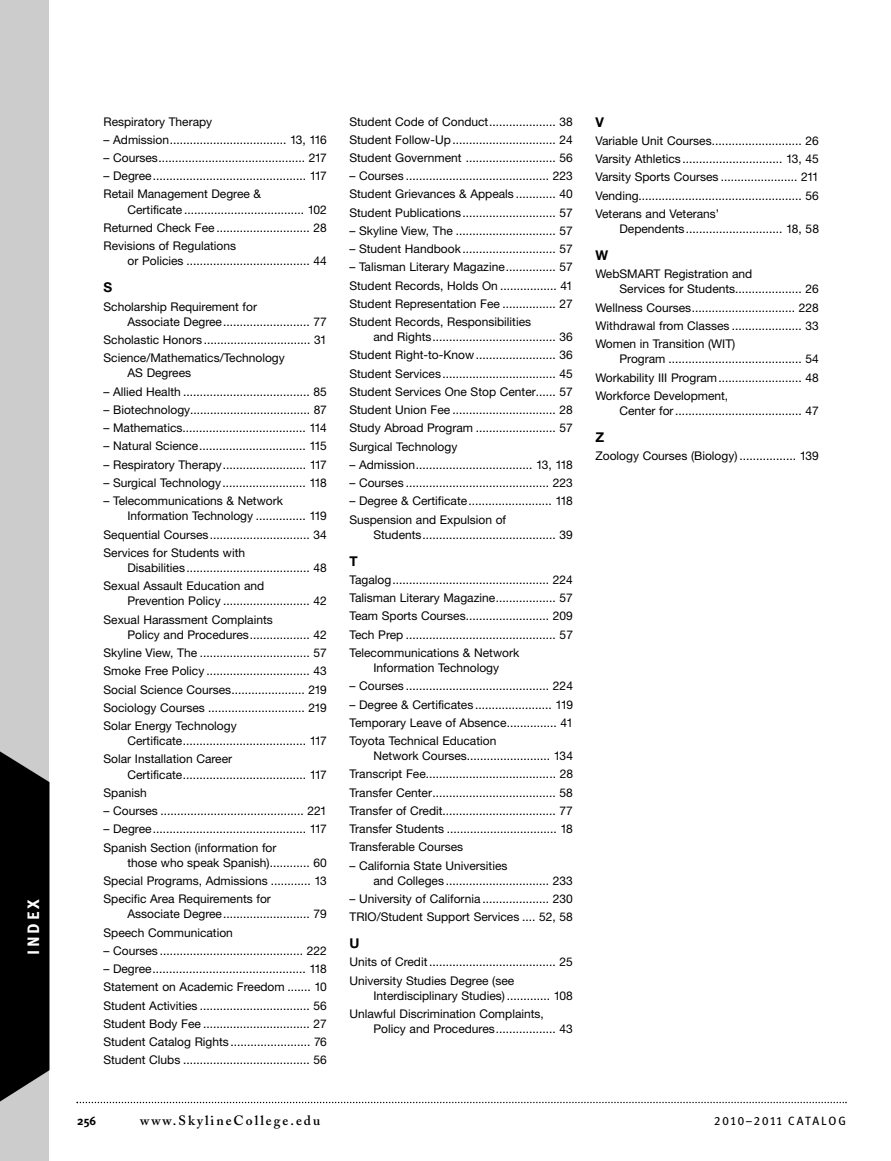
<style>
.page{position:relative;width:891px;height:1161px;background:#fff}
.page>*{position:absolute;margin:0;border:0;box-sizing:border-box;transform-origin:0 0}
.t1{font:700 16.5px "Meta Plus";letter-spacing:.165em;color:#fff}
.t2{font:600 13.5px "Adobe Caslon";letter-spacing:.15em;color:#000}
.t3{font:700 13.5px "Helvetica Neue";color:#000}
.t4{font:12px/18.3px "Helvetica Neue";color:#000}
.t5{font:12px "Meta Plus Book Caps";letter-spacing:.125em;color:#000}
.t6{font:700 12px "Meta Plus";color:#000}
</style>
<div class="page">
<div style="left:0;top:0;width:50px;height:1161px;background:#ccc"></div>
<svg style="left:0;top:743px;width:50px;height:367px;background:#1a1a1a"></svg>
<svg style="left:76px;top:1102px;width:771px;height:1px"></svg>
<h1 class="t1" style="left:24px;top:955px;width:58px;rotate:-90deg">INDEX</h1>
<p class="t4" style="left:104px;top:113px;width:110px">Respiratory Therapy</p>
<p class="t4" style="left:103px;top:132px;width:225px">– Admission................................... 13, 116</p>
<p class="t4" style="left:104px;top:150px;width:225px">– Courses............................................ 217</p>
<p class="t4" style="left:104px;top:168px;width:225px">– Degree.............................................. 117<br>Retail Management Degree &amp;</p>
<p class="t4" style="left:104px;top:202px;width:225px;text-align:justify;text-indent:24px">Certificate .................................... 102<br>Returned Check Fee ............................ 28<br>Revisions of Regulations</p>
<p class="t4" style="left:128px;top:253px;width:201px">or Policies ..................................... 44</p>
<p class="t3" style="left:104px;top:283px;width:10px">S</p>
<p class="t4" style="left:127px;top:300px;width:201px;line-height:15.3px;text-indent:-24px">Scholarship Requirement for<br>Associate Degree.......................... 77</p>
<p class="t4" style="left:103px;top:332px;width:225px">Scholastic Honors ................................ 31<br>Science/Mathematics/Technology</p>
<p class="t4" style="left:127px;top:365px;width:65px">AS Degrees</p>
<p class="t4" style="left:103px;top:383px;width:225px">– Allied Health ...................................... 85</p>
<p class="t4" style="left:103px;top:402px;width:225px">– Biotechnology.................................... 87</p>
<p class="t4" style="left:104px;top:420px;width:225px">– Mathematics..................................... 114</p>
<p class="t4" style="left:104px;top:438px;width:225px">– Natural Science................................ 115</p>
<p class="t4" style="left:104px;top:456px;width:225px">– Respiratory Therapy......................... 117</p>
<p class="t4" style="left:104px;top:475px;width:225px">– Surgical Technology......................... 118</p>
<p class="t4" style="left:128px;top:494px;width:201px;line-height:15.3px;text-indent:-24px">– Telecommunications &amp; Network<br>Information Technology ............... 119</p>
<p class="t4" style="left:104px;top:526px;width:225px">Sequential Courses.............................. 34<br>Services for Students with</p>
<p class="t4" style="left:104px;top:560px;width:225px;text-indent:24px">Disabilities ..................................... 48<br>Sexual Assault Education and</p>
<p class="t4" style="left:104px;top:593px;width:225px;text-indent:24px">Prevention Policy .......................... 42<br>Sexual Harassment Complaints</p>
<p class="t4" style="left:104px;top:627px;width:225px;text-align:justify;text-indent:24px">Policy and Procedures.................. 42<br>Skyline View, The ................................. 57<br>Smoke Free Policy ............................... 43<br>Social Science Courses...................... 219<br>Sociology Courses ............................. 219<br>Solar Energy Technology</p>
<p class="t4" style="left:104px;top:733px;width:225px;text-indent:24px">Certificate..................................... 117<br>Solar Installation Career</p>
<p class="t4" style="left:104px;top:766px;width:225px;text-indent:24px">Certificate..................................... 117<br>Spanish</p>
<p class="t4" style="left:104px;top:803px;width:225px">– Courses ........................................... 221</p>
<p class="t4" style="left:103px;top:821px;width:225px">– Degree.............................................. 117<br>Spanish Section (information for</p>
<p class="t4" style="left:103px;top:855px;width:225px;text-align:justify;text-indent:24px">those who speak Spanish)............ 60<br>Special Programs, Admissions ............ 13<br>Specific Area Requirements for</p>
<p class="t4" style="left:103px;top:906px;width:225px;text-indent:24px">Associate Degree.......................... 79<br>Speech Communication</p>
<p class="t4" style="left:103px;top:943px;width:225px">– Courses ........................................... 222</p>
<p class="t4" style="left:103px;top:961px;width:225px;text-align:justify">– Degree.............................................. 118<br>Statement on Academic Freedom ....... 10<br>Student Activities ................................. 56<br>Student Body Fee ................................ 27<br>Student Catalog Rights ........................ 76<br>Student Clubs ...................................... 56</p>
<p class="t4" style="left:349px;top:113px;width:225px;text-align:justify">Student Code of Conduct.................... 38<br>Student Follow-Up............................... 24<br>Student Government ........................... 56</p>
<p class="t4" style="left:349px;top:168px;width:225px;text-align:justify">– Courses ........................................... 223<br>Student Grievances &amp; Appeals ............ 40<br>Student Publications............................ 57</p>
<p class="t4" style="left:349px;top:223px;width:225px">– Skyline View, The .............................. 57</p>
<p class="t4" style="left:349px;top:241px;width:225px">– Student Handbook ............................ 57</p>
<p class="t4" style="left:349px;top:259px;width:225px;text-align:justify">– Talisman Literary Magazine............... 57<br>Student Records, Holds On ................. 41<br>Student Representation Fee ................ 27<br>Student Records, Responsibilities</p>
<p class="t4" style="left:349px;top:329px;width:225px;text-align:justify;text-indent:24px">and Rights..................................... 36<br>Student Right-to-Know........................ 36<br>Student Services.................................. 45<br>Student Services One Stop Center...... 57<br>Student Union Fee ............................... 28<br>Study Abroad Program ........................ 57<br>Surgical Technology</p>
<p class="t4" style="left:349px;top:457px;width:225px">– Admission................................... 13, 118</p>
<p class="t4" style="left:349px;top:475px;width:225px">– Courses ........................................... 223</p>
<p class="t4" style="left:349px;top:493px;width:225px">– Degree &amp; Certificate......................... 118<br>Suspension and Expulsion of</p>
<p class="t4" style="left:373px;top:526px;width:201px">Students........................................ 39</p>
<p class="t3" style="left:350px;top:556px;width:10px">T</p>
<p class="t4" style="left:350px;top:572px;width:225px;text-align:justify">Tagalog............................................... 224<br>Talisman Literary Magazine.................. 57<br>Team Sports Courses......................... 209<br>Tech Prep ............................................. 57<br>Telecommunications &amp; Network</p>
<p class="t4" style="left:374px;top:660px;width:127px">Information Technology</p>
<p class="t4" style="left:350px;top:678px;width:225px">– Courses ........................................... 224</p>
<p class="t4" style="left:350px;top:696px;width:225px;text-align:justify">– Degree &amp; Certificates ....................... 119<br>Temporary Leave of Absence............... 41<br>Toyota Technical Education</p>
<p class="t4" style="left:349px;top:748px;width:225px;text-align:justify;text-indent:24px">Network Courses......................... 134<br>Transcript Fee....................................... 28<br>Transfer Center..................................... 58<br>Transfer of Credit.................................. 77<br>Transfer Students ................................. 18<br>Transferable Courses</p>
<p class="t4" style="left:373px;top:859px;width:201px;line-height:15.3px;text-indent:-24px">– California State Universities<br>and Colleges ............................... 233</p>
<p class="t4" style="left:349px;top:891px;width:225px">– University of California .................... 230<br>TRIO/Student Support Services .... 52, 58</p>
<p class="t3" style="left:350px;top:939px;width:12px">U</p>
<p class="t4" style="left:349px;top:954px;width:225px">Units of Credit...................................... 25<br>University Studies Degree (see</p>
<p class="t4" style="left:349px;top:988px;width:225px;text-indent:24px">Interdisciplinary Studies) ............. 108<br>Unlawful Discrimination Complaints,</p>
<p class="t4" style="left:373px;top:1021px;width:201px">Policy and Procedures.................. 43</p>
<p class="t3" style="left:596px;top:117px;width:10px">V</p>
<p class="t4" style="left:596px;top:133px;width:225px;text-align:justify">Variable Unit Courses........................... 26<br>Varsity Athletics .............................. 13, 45<br>Varsity Sports Courses ....................... 211<br>Vending................................................. 56<br>Veterans and Veterans’</p>
<p class="t4" style="left:620px;top:221px;width:201px">Dependents............................. 18, 58</p>
<p class="t3" style="left:596px;top:250px;width:14px">W</p>
<p class="t4" style="left:619px;top:267px;width:201px;line-height:15.3px;text-indent:-24px">WebSMART Registration and<br>Services for Students.................... 26</p>
<p class="t4" style="left:595px;top:299px;width:225px;text-align:justify">Wellness Courses............................... 228<br>Withdrawal from Classes ..................... 33<br>Women in Transition (WIT)</p>
<p class="t4" style="left:596px;top:351px;width:225px;text-align:justify;text-indent:24px">Program ........................................ 54<br>Workability III Program......................... 48<br>Workforce Development,</p>
<p class="t4" style="left:620px;top:403px;width:201px">Center for...................................... 47</p>
<p class="t3" style="left:596px;top:432px;width:10px">Z</p>
<p class="t4" style="left:596px;top:448px;width:225px">Zoology Courses (Biology) ................. 139</p>
<p class="t6" style="left:77px;top:1114px;width:21px">256</p>
<p class="t2" style="left:140px;top:1115px;width:181px">www.SkylineCollege.edu</p>
<p class="t5" style="left:714px;top:1114px;width:133px">2010–2011 CATALOG</p>
</div>
